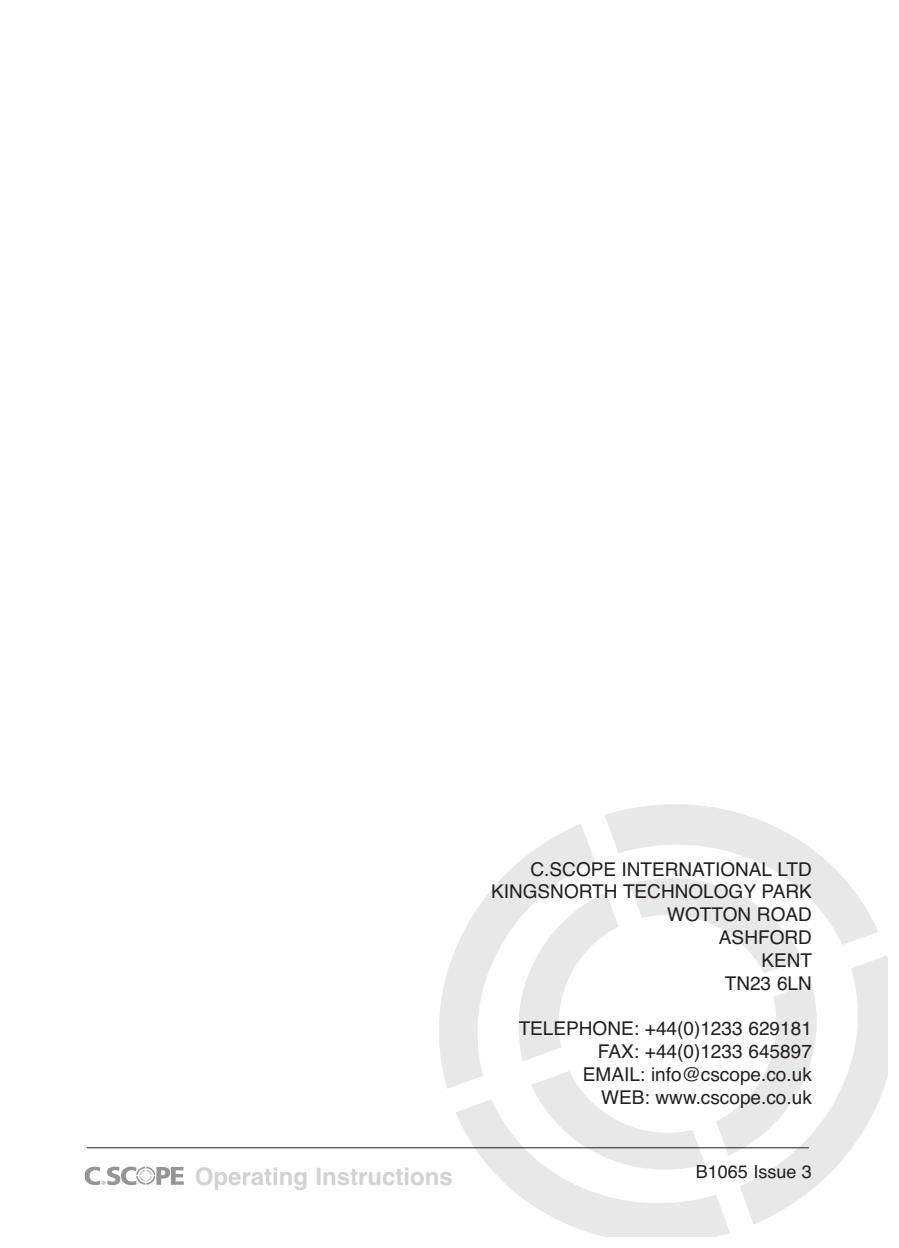
<style>
.page{position:relative;width:899px;height:1248px;background:#fff}
.page>*{position:absolute;margin:0;border:0;box-sizing:border-box;transform-origin:0 0}
.t1{font:700 24px "Helvetica";color:#d1d2d4}
.t2{font:19px/22.8px "Helvetica";color:#231f20;text-align:right}
.t3{font:18px "Helvetica";color:#231f20}
</style>
<div class="page">
<svg style="left:605px;top:804px;width:225px;height:60px;fill:#e7e8e9"></svg>
<svg style="left:439px;top:824px;width:156px;height:264px"></svg>
<svg style="left:455px;top:864px;width:432px;height:372px"></svg>
<svg style="left:85px;top:1166px;width:99px;height:18px"></svg>
<hr style="left:87px;top:1147px;width:722px;height:1px;background:#231f20">
<p class="t2" style="left:491px;top:857px;width:322px">C.SCOPE INTERNATIONAL LTD<br>KINGSNORTH TECHNOLOGY PARK<br>WOTTON ROAD<br>ASHFORD<br>KENT<br>TN23 6LN</p>
<p class="t2" style="left:518px;top:1017px;width:295px">TELEPHONE: +44(0)1233 629181<br>FAX: +44(0)1233 645897<br>EMAIL: info@cscope.co.uk<br>WEB: www.cscope.co.uk</p>
<p class="t1" style="left:195px;top:1162px;width:260px">Operating Instructions</p>
<p class="t3" style="left:695px;top:1161px;width:118px">B1065 Issue 3</p>
</div>
